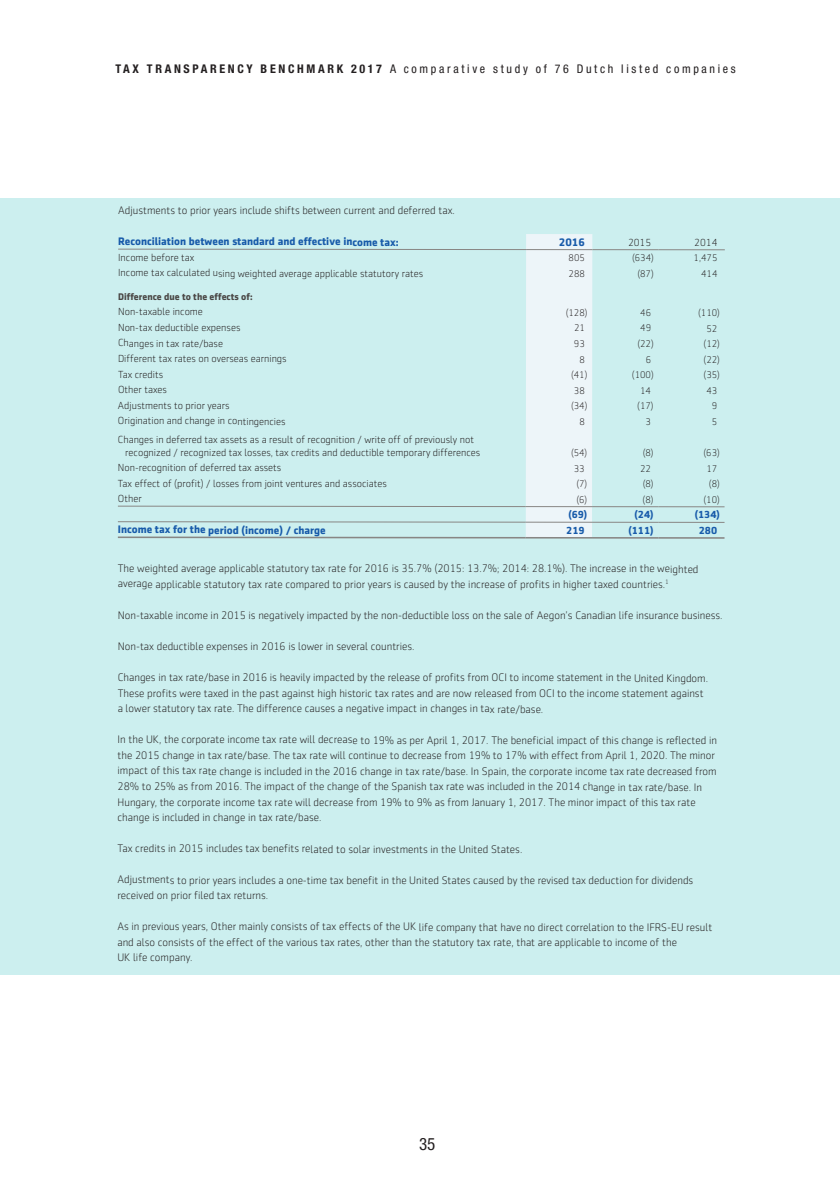
<style>
.page{position:relative;width:840px;height:1191px;background:#fff}
.page>*{position:absolute;margin:0;border:0;box-sizing:border-box;transform-origin:0 0}
.t1{font:condensed 17px "Helvetica Neue LT Std";color:#231f20}
.t2{font:condensed 12px "Helvetica Neue LT Std";letter-spacing:.22em;color:#231f20}
.t3{font:300 11px/15.6px "Sentico Sans DT";color:#231f20}
.t4{font:700 11px "Sentico Sans DT";color:#185baa}
.t5{font:300 10.4px/13px "Sentico Sans DT";color:#231f20}
.t6{font:700 10.4px "Sentico Sans DT";color:#185baa}
.t7{font:300 9.8px "Sentico Sans DT";color:#231f20}
.t8{font:700 9.8px "Sentico Sans DT";color:#494644}
.s1{font-weight:700}
</style>
<div class="page">
<div style="left:0;top:198px;width:839px;height:776px;background:#ccefef"></div>
<div style="left:525px;top:234px;width:67px;height:303px;background:#edf5f9"></div>
<hr style="left:118px;top:249px;width:407px;height:1px;background:#888684">
<hr style="left:592px;top:249px;width:66px;height:1px;background:#888684">
<hr style="left:658px;top:249px;width:66px;height:1px;background:#888684">
<hr style="left:118px;top:506px;width:407px;height:1px;background:#888684">
<hr style="left:591px;top:506px;width:67px;height:1px;background:#888684">
<hr style="left:658px;top:506px;width:66px;height:1px;background:#888684">
<hr style="left:118px;top:521px;width:407px;height:1px;background:#888684">
<hr style="left:591px;top:522px;width:67px;height:1px;background:#888684">
<hr style="left:658px;top:522px;width:66px;height:1px;background:#888684">
<hr style="left:525px;top:249px;width:67px;height:1px;background:#888684">
<hr style="left:525px;top:506px;width:66px;height:1px;background:#888684">
<hr style="left:525px;top:522px;width:66px;height:1px;background:#888684">
<hr style="left:118px;top:536px;width:407px;height:2px;background:#888684">
<hr style="left:591px;top:537px;width:67px;height:1px;background:#888684">
<hr style="left:658px;top:537px;width:66px;height:2px;background:#888684">
<hr style="left:525px;top:537px;width:66px;height:1px;background:#888684">
<p class="t2" style="left:115px;top:65px;width:621px"><span class="s1">TAX TRANSPARENCY BENCHMARK 2017</span> A comparative study of 76 Dutch listed companies</p>
<p class="t3" style="left:118px;top:203px;width:338px">Adjustments to prior years include shifts between current and deferred tax.</p>
<p class="t4" style="left:118px;top:238px;width:282px">Reconciliation between standard and effective income tax:</p>
<p class="t4" style="left:558px;top:238px;width:28px">2016</p>
<p class="t5" style="left:627px;top:237px;width:25px">2015</p>
<p class="t5" style="left:694px;top:237px;width:25px">2014</p>
<p class="t5" style="left:118px;top:252px;width:78px">Income before tax</p>
<p class="t7" style="left:568px;top:255px;width:18px">805</p>
<p class="t7" style="left:631px;top:255px;width:23px">(634)</p>
<p class="t7" style="left:693px;top:255px;width:25px">1,475</p>
<p class="t5" style="left:118px;top:267px;width:306px">Income tax calculated using weighted average applicable statutory rates</p>
<p class="t7" style="left:568px;top:270px;width:18px">288</p>
<p class="t7" style="left:637px;top:270px;width:18px">(87)</p>
<p class="t7" style="left:700px;top:270px;width:18px">414</p>
<p class="t8" style="left:118px;top:293px;width:136px">Difference due to the effects of:</p>
<p class="t5" style="left:118px;top:306px;width:86px">Non-taxable income</p>
<p class="t7" style="left:565px;top:309px;width:23px">(128)</p>
<p class="t7" style="left:640px;top:309px;width:12px">46</p>
<p class="t7" style="left:697px;top:309px;width:23px">(110)</p>
<p class="t5" style="left:118px;top:322px;width:124px">Non-tax deductible expenses</p>
<p class="t7" style="left:573px;top:325px;width:12px">21</p>
<p class="t7" style="left:640px;top:325px;width:12px">49</p>
<p class="t7" style="left:706px;top:325px;width:12px">52</p>
<p class="t5" style="left:118px;top:337px;width:106px">Changes in tax rate/base</p>
<p class="t7" style="left:573px;top:340px;width:12px">93</p>
<p class="t7" style="left:637px;top:340px;width:18px">(22)</p>
<p class="t7" style="left:703px;top:340px;width:18px">(12)</p>
<p class="t5" style="left:118px;top:353px;width:170px">Different tax rates on overseas earnings</p>
<p class="t7" style="left:579px;top:356px;width:7px">8</p>
<p class="t7" style="left:645px;top:356px;width:7px">6</p>
<p class="t7" style="left:703px;top:356px;width:18px">(22)</p>
<p class="t5" style="left:118px;top:369px;width:47px">Tax credits</p>
<p class="t7" style="left:570px;top:371px;width:18px">(41)</p>
<p class="t7" style="left:631px;top:371px;width:23px">(100)</p>
<p class="t7" style="left:703px;top:371px;width:18px">(35)</p>
<p class="t5" style="left:118px;top:384px;width:50px">Other taxes</p>
<p class="t7" style="left:573px;top:387px;width:12px">38</p>
<p class="t7" style="left:639px;top:387px;width:12px">14</p>
<p class="t7" style="left:706px;top:387px;width:12px">43</p>
<p class="t5" style="left:118px;top:400px;width:113px">Adjustments to prior years</p>
<p class="t7" style="left:570px;top:402px;width:18px">(34)</p>
<p class="t7" style="left:637px;top:403px;width:18px">(17)</p>
<p class="t7" style="left:711px;top:403px;width:7px">9</p>
<p class="t5" style="left:118px;top:415px;width:169px">Origination and change in contingencies</p>
<p class="t7" style="left:579px;top:418px;width:7px">8</p>
<p class="t7" style="left:645px;top:418px;width:7px">3</p>
<p class="t7" style="left:711px;top:418px;width:7px">5</p>
<p class="t5" style="left:125px;top:434px;width:356px;text-indent:-7px">Changes in deferred tax assets as a result of recognition / write off of previously not recognized / recognized tax losses, tax credits and deductible temporary differences</p>
<p class="t7" style="left:570px;top:449px;width:18px">(54)</p>
<p class="t7" style="left:642px;top:449px;width:12px">(8)</p>
<p class="t7" style="left:703px;top:449px;width:18px">(63)</p>
<p class="t5" style="left:118px;top:462px;width:165px">Non-recognition of deferred tax assets</p>
<p class="t7" style="left:573px;top:465px;width:12px">33</p>
<p class="t7" style="left:639px;top:465px;width:12px">22</p>
<p class="t7" style="left:706px;top:465px;width:12px">17</p>
<p class="t5" style="left:118px;top:478px;width:270px">Tax effect of (profit) / losses from joint ventures and associates</p>
<p class="t7" style="left:576px;top:480px;width:12px">(7)</p>
<p class="t7" style="left:642px;top:480px;width:12px">(8)</p>
<p class="t7" style="left:708px;top:480px;width:12px">(8)</p>
<p class="t5" style="left:118px;top:493px;width:25px">Other</p>
<p class="t7" style="left:576px;top:496px;width:12px">(6)</p>
<p class="t7" style="left:642px;top:496px;width:12px">(8)</p>
<p class="t7" style="left:703px;top:496px;width:18px">(10)</p>
<p class="t6" style="left:568px;top:511px;width:20px">(69)</p>
<p class="t6" style="left:634px;top:511px;width:20px">(24)</p>
<p class="t6" style="left:694px;top:511px;width:27px">(134)</p>
<p class="t4" style="left:118px;top:526px;width:209px">Income tax for the period (income) / charge</p>
<p class="t6" style="left:566px;top:527px;width:20px">219</p>
<p class="t6" style="left:628px;top:527px;width:27px">(111)</p>
<p class="t6" style="left:698px;top:527px;width:20px">280</p>
<p class="t3" style="left:118px;top:562px;width:582px">The weighted average applicable statutory tax rate for 2016 is 35.7% (2015: 13.7%; 2014: 28.1%). The increase in the weighted average applicable statutory tax rate compared to prior years is caused by the increase of profits in higher taxed countries.<sup>1</sup></p>
<p class="t3" style="left:118px;top:608px;width:606px">Non-taxable income in 2015 is negatively impacted by the non-deductible loss on the sale of Aegon’s Canadian life insurance business.</p>
<p class="t3" style="left:118px;top:639px;width:298px">Non-tax deductible expenses in 2016 is lower in several countries.</p>
<p class="t3" style="left:118px;top:671px;width:591px">Changes in tax rate/base in 2016 is heavily impacted by the release of profits from OCI to income statement in the United Kingdom.<br>These profits were taxed in the past against high historic tax rates and are now released from OCI to the income statement against a lower statutory tax rate. The difference causes a negative impact in changes in tax rate/base.</p>
<p class="t3" style="left:117px;top:733px;width:600px">In the UK, the corporate income tax rate will decrease to 19% as per April 1, 2017. The beneficial impact of this change is reflected in the 2015 change in tax rate/base. The tax rate will continue to decrease from 19% to 17% with effect from April 1, 2020. The minor impact of this tax rate change is included in the 2016 change in tax rate/base. In Spain, the corporate income tax rate decreased from 28% to 25% as from 2016. The impact of the change of the Spanish tax rate was included in the 2014 change in tax rate/base. In Hungary, the corporate income tax rate will decrease from 19% to 9% as from January 1, 2017. The minor impact of this tax rate change is included in change in tax rate/base.</p>
<p class="t3" style="left:117px;top:842px;width:406px">Tax credits in 2015 includes tax benefits related to solar investments in the United States.</p>
<p class="t3" style="left:117px;top:873px;width:577px">Adjustments to prior years includes a one-time tax benefit in the United States caused by the revised tax deduction for dividends received on prior filed tax returns.</p>
<p class="t3" style="left:117px;top:920px;width:596px">As in previous years, Other mainly consists of tax effects of the UK life company that have no direct correlation to the IFRS-EU result and also consists of the effect of the various tax rates, other than the statutory tax rate, that are applicable to income of the<br>UK life company.</p>
<h1 class="t1" style="left:419px;top:1137px;width:18px">35</h1>
</div>
